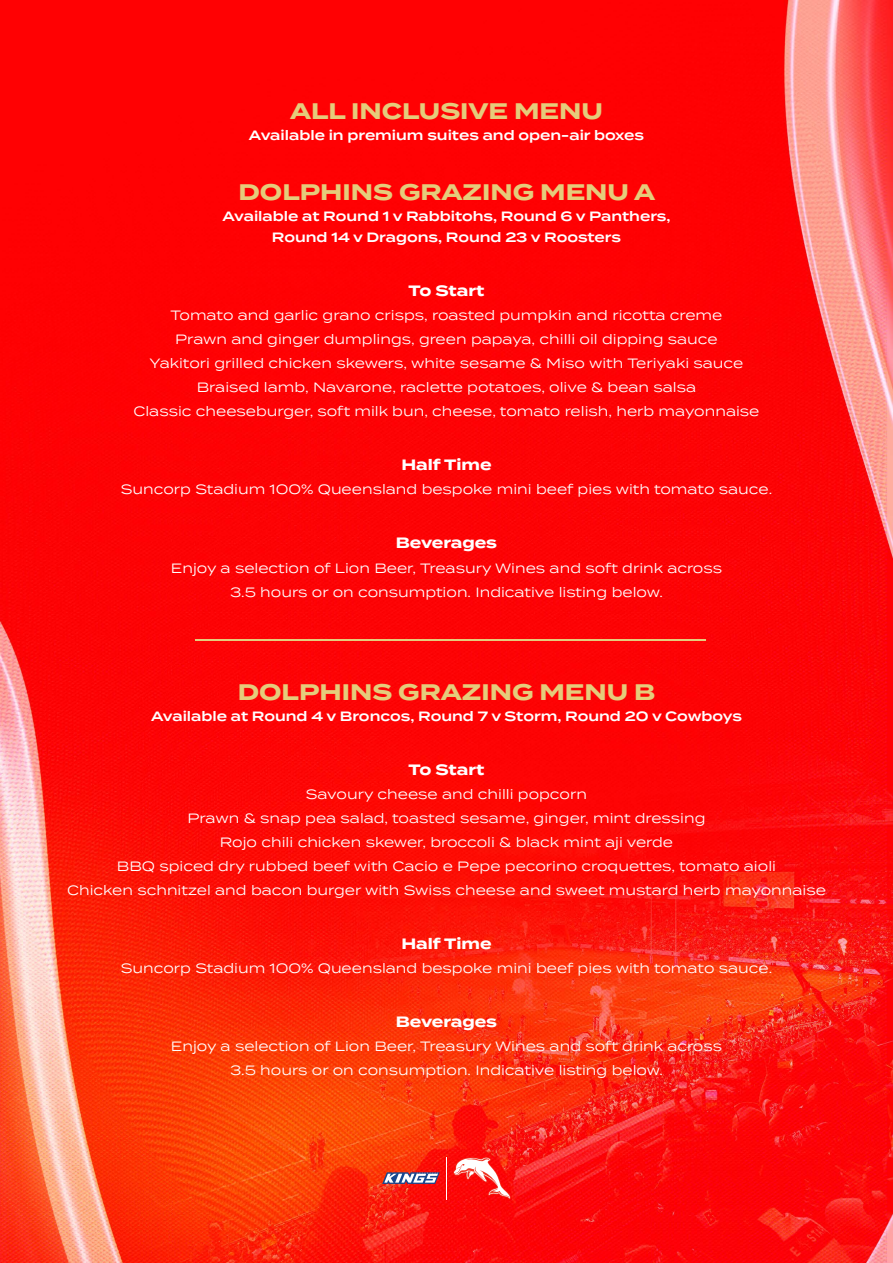
<style>
.page{position:relative;width:893px;height:1263px;background:#fff}
.page>*{position:absolute;margin:0;border:0;box-sizing:border-box;transform-origin:0 0}
.t1{font:700 22.5px "Termina";color:#e5cc7b}
.t2{font:700 15px "Termina";color:#fff}
.t3{font:13.5px/24px "Termina";color:#fff;text-align:center}
.t4{font:600 13.5px/21px "Termina";color:#fff;text-align:center}
</style>
<div class="page">
<img style="left:0;top:0;width:893px;height:1263px">
<svg style="left:453px;top:1157px;width:58px;height:42px"></svg>
<svg style="left:382px;top:1172px;width:58px;height:12px"></svg>
<hr style="left:446px;top:1157px;width:1px;height:42px;background:#fff">
<hr style="left:196px;top:639px;width:510px;height:1px;background:#e5cc7b">
<h1 class="t1" style="left:290px;top:95px;width:314px">ALL INCLUSIVE MENU</h1>
<p class="t4" style="left:249px;top:125px;width:397px">Available in premium suites and open-air boxes</p>
<h1 class="t1" style="left:238px;top:176px;width:418px">DOLPHINS GRAZING MENU A</h1>
<p class="t4" style="left:222px;top:206px;width:450px">Available at Round 1 v Rabbitohs, Round 6 v Panthers,<br>Round 14 v Dragons, Round 23 v Roosters</p>
<p class="t2" style="left:409px;top:280px;width:77px">To Start</p>
<p class="t3" style="left:133px;top:303px;width:627px">Tomato and garlic grano crisps, roasted pumpkin and ricotta creme<br>Prawn and ginger dumplings, green papaya, chilli oil dipping sauce<br>Yakitori grilled chicken skewers, white sesame &amp; Miso with Teriyaki sauce Braised lamb, Navarone, raclette potatoes, olive &amp; bean salsa<br>Classic cheeseburger, soft milk bun, cheese, tomato relish, herb mayonnaise</p>
<p class="t2" style="left:401px;top:454px;width:92px">Half Time</p>
<p class="t3" style="left:121px;top:477px;width:653px">Suncorp Stadium 100% Queensland bespoke mini beef pies with tomato sauce.</p>
<p class="t2" style="left:396px;top:532px;width:103px">Beverages</p>
<p class="t3" style="left:171px;top:555px;width:553px">Enjoy a selection of Lion Beer, Treasury Wines and soft drink across<br>3.5 hours or on consumption. Indicative listing below.</p>
<h1 class="t1" style="left:238px;top:675px;width:419px">DOLPHINS GRAZING MENU B</h1>
<p class="t4" style="left:151px;top:706px;width:592px">Available at Round 4 v Broncos, Round 7 v Storm, Round 20 v Cowboys</p>
<p class="t2" style="left:409px;top:759px;width:77px">To Start</p>
<p class="t3" style="left:67px;top:782px;width:760px">Savoury cheese and chilli popcorn<br>Prawn &amp; snap pea salad, toasted sesame, ginger, mint dressing<br>Rojo chili chicken skewer, broccoli &amp; black mint aji verde<br>BBQ spiced dry rubbed beef with Cacio e Pepe pecorino croquettes, tomato aioli<br>Chicken schnitzel and bacon burger with Swiss cheese and sweet mustard herb mayonnaise</p>
<p class="t2" style="left:401px;top:933px;width:92px">Half Time</p>
<p class="t3" style="left:121px;top:956px;width:653px">Suncorp Stadium 100% Queensland bespoke mini beef pies with tomato sauce.</p>
<p class="t2" style="left:396px;top:1011px;width:103px">Beverages</p>
<p class="t3" style="left:171px;top:1034px;width:553px">Enjoy a selection of Lion Beer, Treasury Wines and soft drink across<br>3.5 hours or on consumption. Indicative listing below.</p>
</div>
